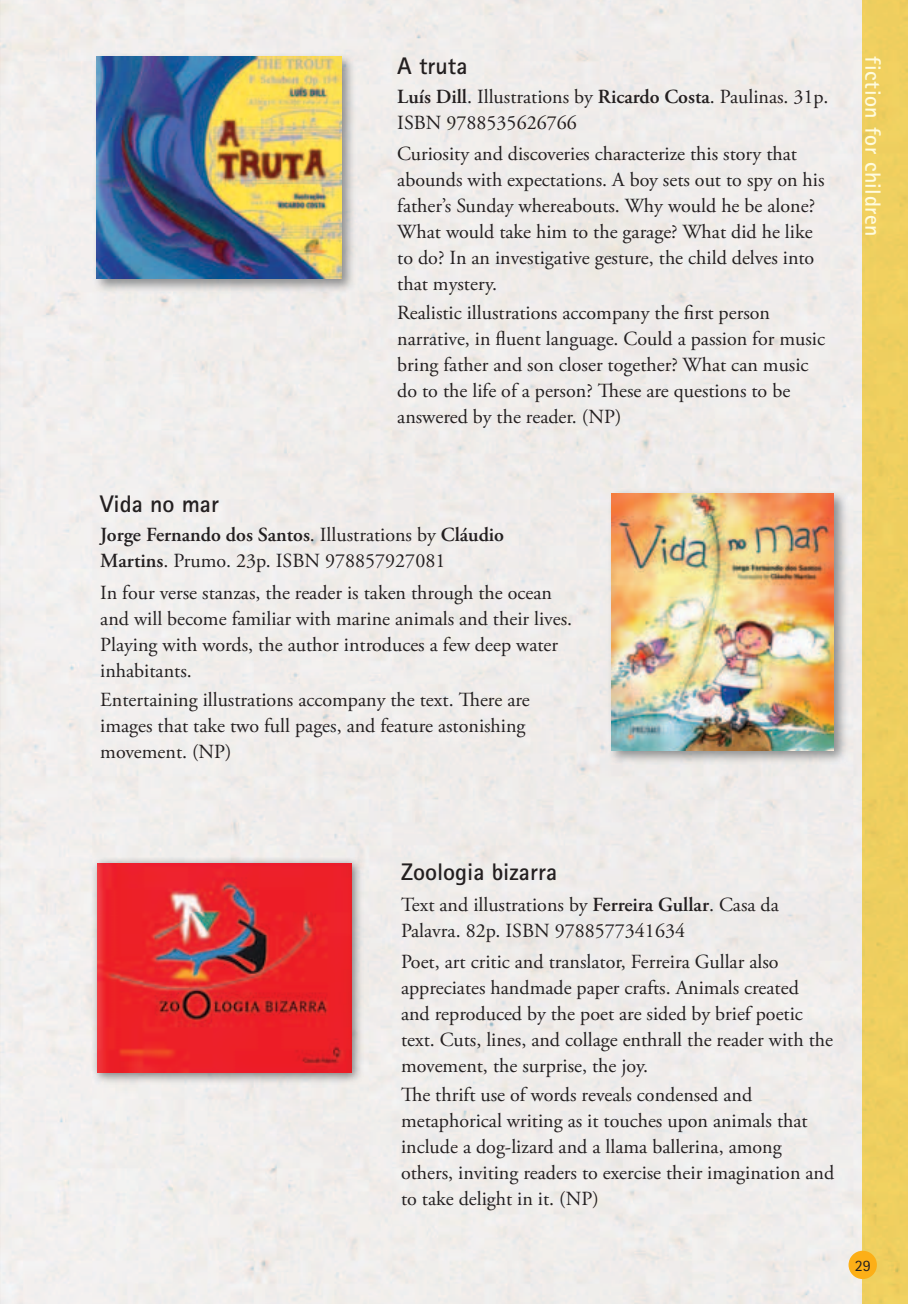
<style>
.page{position:relative;width:908px;height:1304px;background:#fff}
.page>*{position:absolute;margin:0;border:0;box-sizing:border-box;transform-origin:0 0}
.t1{font:700 24px "Rotis Sans Serif";color:#231f20}
.t2{font:700 22px "Rotis Sans Serif";letter-spacing:.02em;color:#fffcdf}
.t3{font:20px/26px "Adobe Garamond Pro";color:#231f20}
.t4{font:16px "Rotis Sans Serif";color:#231f20}
.s1{font-weight:600}
</style>
<div class="page">
<div style="left:862px;top:0;width:45px;height:1304px;background:#eecf5f"></div>
<div style="left:848px;top:1251px;width:28px;height:28px;background:#fcaf17;border-radius:50%"></div>
<div style="left:93px;top:53px;width:263px;height:240px;background:#6d6f71;opacity:.75"></div>
<img style="left:96px;top:56px;width:245px;height:223px">
<div style="left:607px;top:490px;width:241px;height:275px;background:#6d6f71;opacity:.75"></div>
<img style="left:611px;top:493px;width:222px;height:257px">
<div style="left:91px;top:856px;width:272px;height:229px;background:#58595b;opacity:.75"></div>
<img style="left:97px;top:863px;width:254px;height:210px">
<p class="t1" style="left:397px;top:50px;width:72px">A truta</p>
<p class="t3" style="left:397px;top:84px;width:432px"><span class="s1">Luís Dill</span>. Illustrations by <span class="s1">Ricardo Costa</span>. Paulinas. 31p.<br>ISBN 9788535626766</p>
<p class="t3" style="left:397px;top:142px;width:428px">Curiosity and discoveries characterize this story that abounds with expectations. A boy sets out to spy on his father’s Sunday whereabouts. Why would he be alone?<br>What would take him to the garage? What did he like to do? In an investigative gesture, the child delves into that mystery.</p>
<p class="t3" style="left:397px;top:300px;width:429px">Realistic illustrations accompany the first person narrative, in fluent language. Could a passion for music bring father and son closer together? What can music do to the life of a person? These are questions to be answered by the reader. (NP)</p>
<p class="t1" style="left:100px;top:489px;width:120px">Vida no mar</p>
<p class="t3" style="left:100px;top:522px;width:405px"><span class="s1">Jorge Fernando dos Santos</span>. Illustrations by <span class="s1">Cláudio<br>Martins</span>. Prumo. 23p. ISBN 978857927081</p>
<p class="t3" style="left:100px;top:580px;width:473px">In four verse stanzas, the reader is taken through the ocean and will become familiar with marine animals and their lives.<br>Playing with words, the author introduces a few deep water inhabitants.</p>
<p class="t3" style="left:100px;top:687px;width:431px">Entertaining illustrations accompany the text. There are images that take two full pages, and feature astonishing movement. (NP)</p>
<p class="t2" style="left:886px;top:56px;width:182px;rotate:90deg">fiction for children</p>
<p class="t1" style="left:401px;top:857px;width:157px">Zoologia bizarra</p>
<p class="t3" style="left:401px;top:892px;width:379px">Text and illustrations by <span class="s1">Ferreira Gullar</span>. Casa da<br>Palavra. 82p. ISBN 9788577341634</p>
<p class="t3" style="left:401px;top:950px;width:433px">Poet, art critic and translator, Ferreira Gullar also appreciates handmade paper crafts. Animals created<br>and reproduced by the poet are sided by brief poetic text. Cuts, lines, and collage enthrall the reader with the movement, the surprise, the joy.</p>
<p class="t3" style="left:401px;top:1083px;width:434px">The thrift use of words reveals condensed and metaphorical writing as it touches upon animals that include a dog-lizard and a llama ballerina, among others, inviting readers to exercise their imagination and to take delight in it. (NP)</p>
<p class="t4" style="left:854px;top:1256px;width:17px">29</p>
</div>
